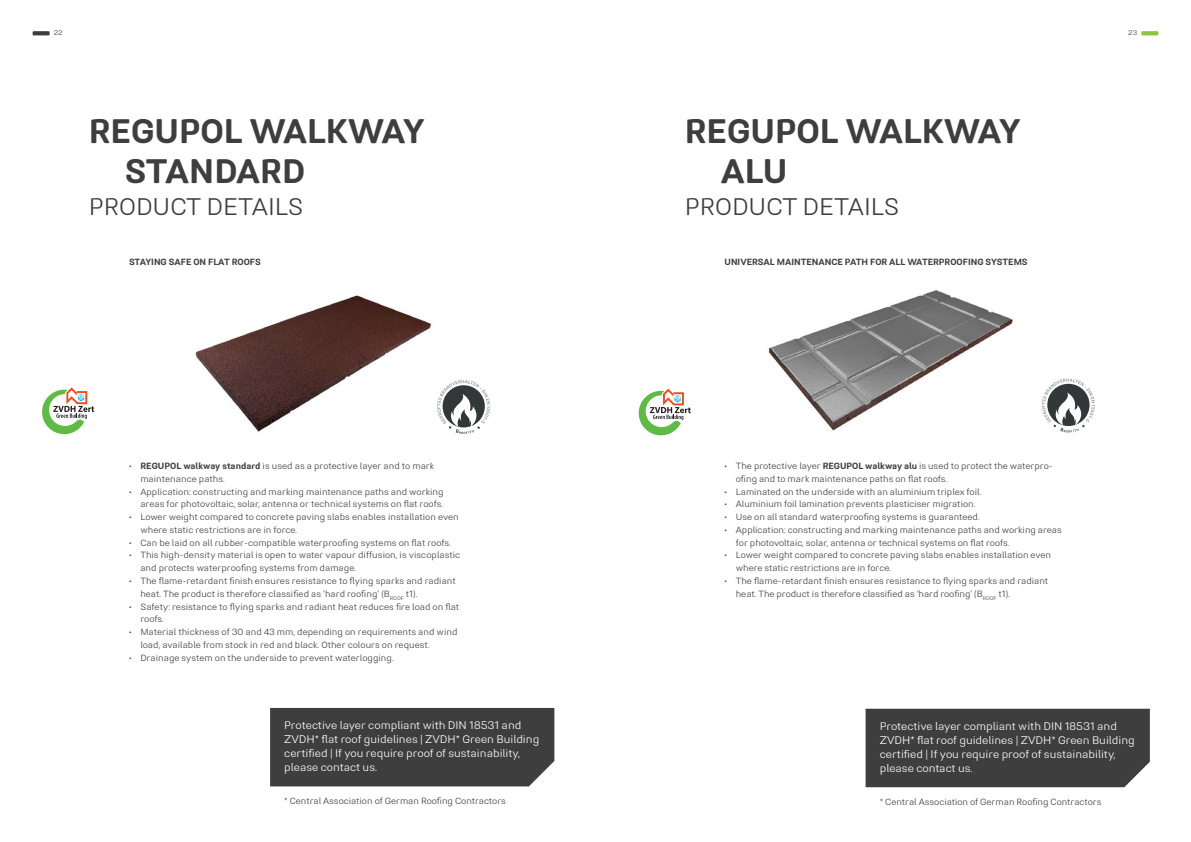
<style>
.page{position:relative;width:1191px;height:842px;background:#fff}
.page>*{position:absolute;margin:0;border:0;box-sizing:border-box;transform-origin:0 0}
.t1{font:700 34px/40px "Midpoint Pro";color:#3e3e3f}
.t2{font:300 24px "Midpoint Pro";color:#3e3e3f}
.t3{font:300 11px/14px "Midpoint Pro";color:#fff}
.t4{font:300 9px/12.8px "Midpoint Pro";color:#3e3e3f}
.t5{font:700 9px "Midpoint Pro";color:#3e3e3f}
.t6{font:300 7px "Midpoint Pro";color:#3e3e3f}
.s1{font-weight:700}
</style>
<div class="page">
<svg style="left:1141px;top:31px;width:17px;height:4px"></svg>
<svg style="left:33px;top:31px;width:17px;height:4px"></svg>
<svg style="left:1041px;top:378px;width:54px;height:54px"></svg>
<svg style="left:42px;top:387px;width:52px;height:47px"></svg>
<img style="left:195px;top:295px;width:242px;height:137px">
<img style="left:768px;top:290px;width:245px;height:141px">
<svg style="left:437px;top:380px;width:53px;height:54px"></svg>
<svg style="left:638px;top:389px;width:53px;height:46px"></svg>
<div style="left:270px;top:708px;width:284px;height:78px;background:#3e3e3f"></div>
<div style="left:865px;top:709px;width:284px;height:78px;background:#3e3e3f"></div>
<p class="t6" style="left:54px;top:29px;width:10px">22</p>
<p class="t6" style="left:1128px;top:29px;width:10px">23</p>
<h1 class="t1" style="left:125px;top:111px;width:302px;text-indent:-36px">REGUPOL WALKWAY<br>STANDARD</h1>
<h2 class="t2" style="left:89px;top:192px;width:217px">PRODUCT DETAILS</h2>
<h1 class="t1" style="left:721px;top:111px;width:302px;text-indent:-36px">REGUPOL WALKWAY<br>ALU</h1>
<h2 class="t2" style="left:685px;top:192px;width:217px">PRODUCT DETAILS</h2>
<p class="t5" style="left:129px;top:256px;width:133px">STAYING SAFE ON FLAT ROOFS</p>
<p class="t5" style="left:724px;top:256px;width:305px">UNIVERSAL MAINTENANCE PATH FOR ALL WATERPROOFING SYSTEMS</p>
<p class="t4" style="left:140px;top:460px;width:295px;text-indent:-11px">• <span class="s1">REGUPOL walkway standard</span> is used as a protective layer and to mark maintenance paths.</p>
<p class="t4" style="left:129px;top:485px;width:316px;text-align:right">• Application: constructing and marking maintenance paths and working areas for photovoltaic, solar, antenna or technical systems on flat roofs.</p>
<p class="t4" style="left:140px;top:511px;width:320px;text-indent:-11px">• Lower weight compared to concrete paving slabs enables installation even where static restrictions are in force.</p>
<p class="t4" style="left:129px;top:536px;width:323px">• Can be laid on all rubber-compatible waterproofing systems on flat roofs.</p>
<p class="t4" style="left:140px;top:549px;width:321px;text-indent:-11px">• This high-density material is open to water vapour diffusion, is viscoplastic and protects waterproofing systems from damage.</p>
<p class="t4" style="left:140px;top:574px;width:317px;text-indent:-11px">• The flame-retardant finish ensures resistance to flying sparks and radiant heat. The product is therefore classified as ‘hard roofing’ (B<sub>ROOF</sub> t1).</p>
<p class="t4" style="left:140px;top:600px;width:320px;text-indent:-11px">• Safety: resistance to flying sparks and radiant heat reduces fire load on flat roofs.</p>
<p class="t4" style="left:140px;top:625px;width:319px;text-indent:-11px">• Material thickness of 30 and 43 mm, depending on requirements and wind load, available from stock in red and black. Other colours on request.</p>
<p class="t4" style="left:129px;top:651px;width:266px">• Drainage system on the underside to prevent waterlogging.</p>
<p class="t3" style="left:284px;top:718px;width:256px">Protective layer compliant with DIN 18531 and ZVDH* flat roof guidelines | ZVDH* Green Building certified | If you require proof of sustainability, please contact us.</p>
<p class="t4" style="left:284px;top:794px;width:223px">* Central Association of German Roofing Contractors</p>
<p class="t4" style="left:736px;top:460px;width:318px;text-indent:-11px">• The protective layer <span class="s1">REGUPOL walkway alu</span> is used to protect the waterpro&shy;ofing and to mark maintenance paths on flat roofs.</p>
<p class="t4" style="left:724px;top:485px;width:258px">• Laminated on the underside with an aluminium triplex foil.</p>
<p class="t4" style="left:724px;top:498px;width:252px">• Aluminium foil lamination prevents plasticiser migration.</p>
<p class="t4" style="left:724px;top:511px;width:257px">• Use on all standard waterproofing systems is guaranteed.</p>
<p class="t4" style="left:736px;top:523px;width:327px;text-indent:-11px">• Application: constructing and marking maintenance paths and working areas for photovoltaic, solar, antenna or technical systems on flat roofs.</p>
<p class="t4" style="left:736px;top:549px;width:317px;text-indent:-11px">• Lower weight compared to concrete paving slabs enables installation even where static restrictions are in force.</p>
<p class="t4" style="left:736px;top:574px;width:314px;text-indent:-11px">• The flame-retardant finish ensures resistance to flying sparks and radiant heat. The product is therefore classified as ‘hard roofing’ (B<sub>ROOF</sub> t1).</p>
<p class="t3" style="left:879px;top:719px;width:256px">Protective layer compliant with DIN 18531 and ZVDH* flat roof guidelines | ZVDH* Green Building certified | If you require proof of sustainability, please contact us.</p>
<p class="t4" style="left:879px;top:795px;width:223px">* Central Association of German Roofing Contractors</p>
</div>
